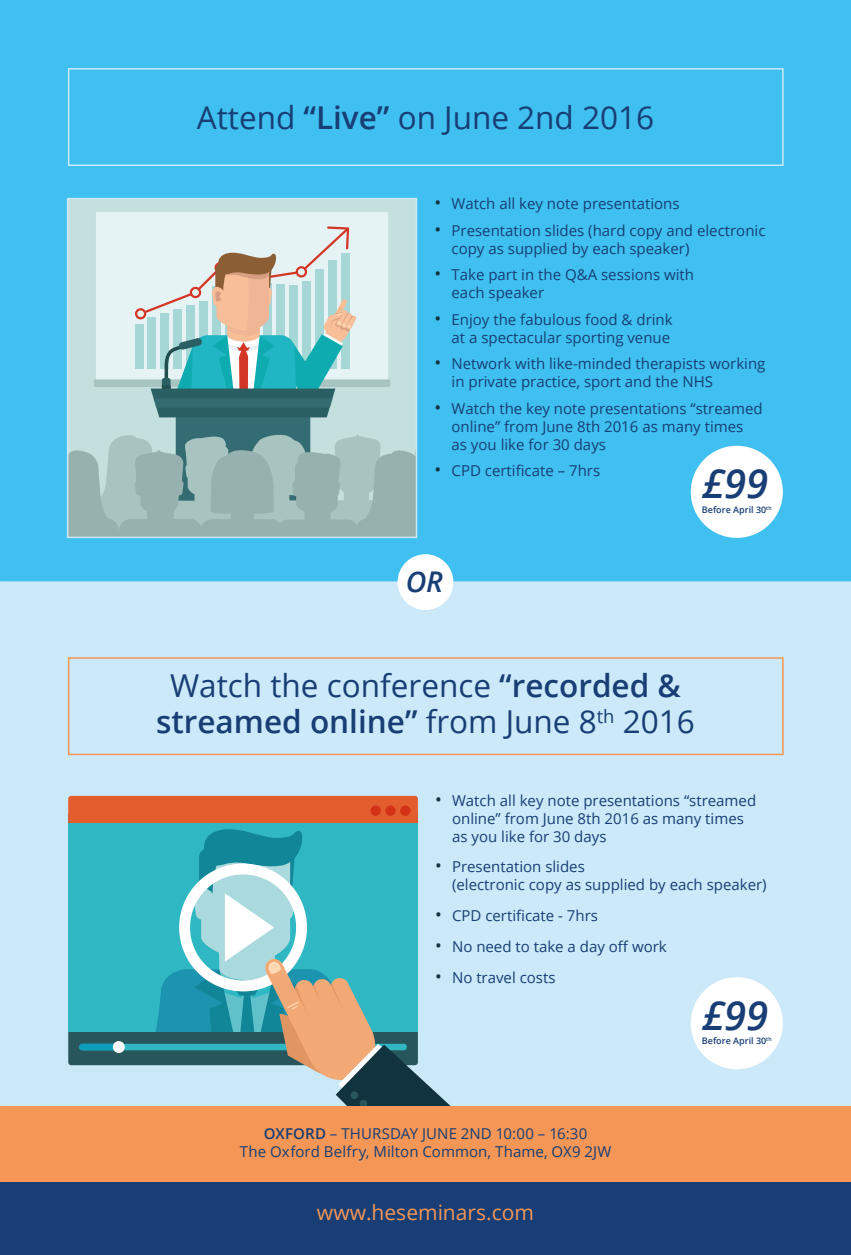
<style>
.page{position:relative;width:851px;height:1255px;background:#fff}
.page>*{position:absolute;margin:0;border:0;box-sizing:border-box;transform-origin:0 0}
.t1{font:italic 600 40.05px "Open Sans";color:#183e75}
.t2{font:31.5px/36.2px "Open Sans";color:#183e75;text-align:center}
.t3{font:italic 600 28.5px "Open Sans";color:#183e75}
.t4{font:21px "Open Sans";color:#f49655}
.t5{font:15px/18px "Open Sans";color:#183e75}
.t6{font:600 9px "Open Sans";color:#183e75}
.s1{font-weight:600}
.s2{font-size:18px;color:#123540}
</style>
<div class="page">
<div style="left:0;top:1181px;width:850px;height:73px;background:#183e75"></div>
<div style="left:0;top:0;width:850px;height:586px;background:#3fc0f0"></div>
<div style="left:0;top:581px;width:850px;height:525px;background:#cbe9f8"></div>
<div style="left:68px;top:657px;width:715px;height:98px;border:2px solid #f49655"></div>
<div style="left:68px;top:68px;width:715px;height:98px;border:2px solid #cbe9f8"></div>
<div style="left:41px;top:767px;width:413px;height:392px;background:#cae9f8"></div>
<svg style="left:68px;top:795px;width:383px;height:311px"></svg>
<div style="left:359px;top:1099px;width:8px;height:8px;background:#27575c;border-radius:50%"></div>
<div style="left:350px;top:1091px;width:8px;height:8px;background:#27575c;border-radius:50%"></div>
<div style="left:68px;top:198px;width:348px;height:339px;background:#c3e0de"></div>
<div style="left:96px;top:212px;width:292px;height:171px;background:#e6f3f5"></div>
<svg style="left:70px;top:226px;width:344px;height:309px"></svg>
<div style="left:67px;top:198px;width:350px;height:340px;border:2px solid #cbe9f8"></div>
<div style="left:0;top:1106px;width:850px;height:75px;background:#f49655"></div>
<div style="left:397px;top:554px;width:56px;height:56px;background:#fff;border-radius:50%"></div>
<div style="left:690px;top:446px;width:92px;height:92px;background:#fff;border-radius:50%"></div>
<div style="left:690px;top:977px;width:92px;height:92px;background:#fff;border-radius:50%"></div>
<h2 class="t2" style="left:197px;top:99px;width:459px">Attend <span class="s1">“Live”</span> on June 2nd 2016</h2>
<p class="t5" style="left:434px;top:194px;width:246px"><span class="s2">•</span> Watch all key note presentations</p>
<p class="t5" style="left:451px;top:221px;width:315px;text-indent:-17px"><span class="s2">•</span> Presentation slides (hard copy and electronic copy as supplied by each speaker)</p>
<p class="t5" style="left:451px;top:265px;width:244px;text-indent:-17px"><span class="s2">•</span> Take part in the Q&amp;A sessions with each speaker</p>
<p class="t5" style="left:434px;top:310px;width:239px;text-align:right"><span class="s2">•</span> Enjoy the fabulous food &amp; drink at a spectacular sporting venue</p>
<p class="t5" style="left:451px;top:354px;width:315px;text-indent:-17px"><span class="s2">•</span> Network with like-minded therapists working in private practice, sport and the NHS</p>
<p class="t5" style="left:451px;top:399px;width:312px;text-indent:-17px"><span class="s2">•</span> Watch the key note presentations “streamed online” from June 8th 2016 as many times<br>as you like for 30 days</p>
<p class="t5" style="left:434px;top:461px;width:167px"><span class="s2">•</span> CPD certificate – 7hrs</p>
<h1 class="t1" style="left:702px;top:456px;width:67px">£99</h1>
<p class="t6" style="left:701px;top:503px;width:71px">Before April 30<sup>th</sup></p>
<h3 class="t3" style="left:405px;top:562px;width:39px">OR</h3>
<h2 class="t2" style="left:156px;top:666px;width:540px">Watch the conference <span class="s1">“recorded &amp; streamed online”</span> from June 8<sup>th</sup> 2016</h2>
<p class="t5" style="left:452px;top:790px;width:305px;text-indent:-17px"><span class="s2">•</span> Watch all key note presentations “streamed online” from June 8th 2016 as many times as you like for 30 days</p>
<p class="t5" style="left:452px;top:857px;width:316px;text-indent:-17px"><span class="s2">•</span> Presentation slides<br>(electronic copy as supplied by each speaker)</p>
<p class="t5" style="left:435px;top:906px;width:164px"><span class="s2">•</span> CPD certificate - 7hrs</p>
<p class="t5" style="left:435px;top:937px;width:233px"><span class="s2">•</span> No need to take a day off work</p>
<p class="t5" style="left:435px;top:967px;width:122px"><span class="s2">•</span> No travel costs</p>
<p class="t5" style="left:240px;top:1123px;width:373px;text-align:center"><span class="s1">OXFORD</span> – THURSDAY JUNE 2ND 10:00 – 16:30<br>The Oxford Belfry, Milton Common, Thame, OX9 2JW</p>
<h3 class="t4" style="left:317px;top:1197px;width:218px">www.heseminars.com</h3>
<h1 class="t1" style="left:702px;top:987px;width:67px">£99</h1>
<p class="t6" style="left:701px;top:1034px;width:71px">Before April 30<sup>th</sup></p>
</div>
